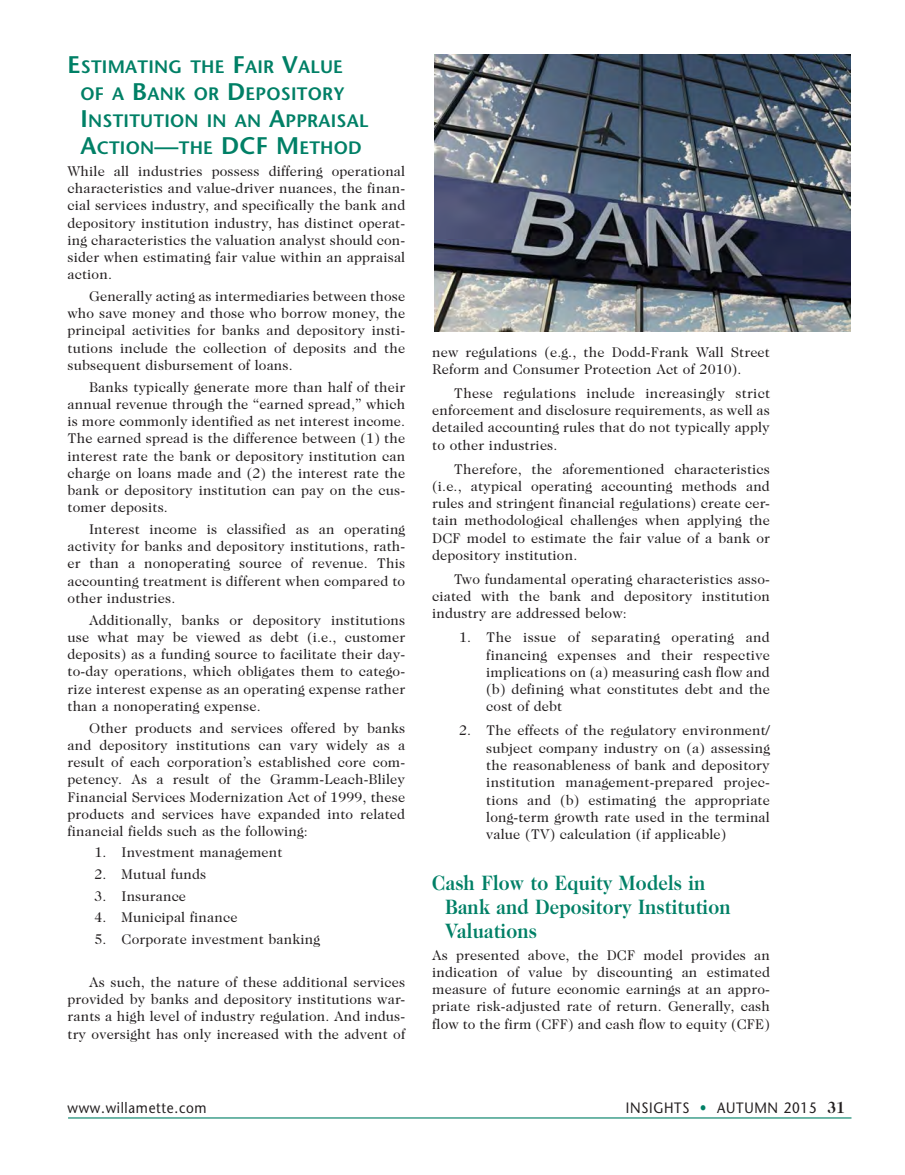
<style>
.page{position:relative;width:905px;height:1175px;background:#fff}
.page>*{position:absolute;margin:0;border:0;box-sizing:border-box;transform-origin:0 0}
.Sub_Heads_Caslon{font:700 21px/24px "Caslon Two Twenty Four";letter-spacing:.01em;color:#008066;scale:.9 1}
.Sub_Heads_Stone{font:600 18px/27px "Stone Sans";letter-spacing:.015em;color:#008066}
.t1{font:15px "Stone Sans";letter-spacing:.05em;color:#231f20;scale:.9 1}
.body{font:14.25px/17.2px "Caslon Two Twenty Four";letter-spacing:.01em;color:#231f20;text-align:justify}
.body_w_bullets{font:14.25px/17.2px "Caslon Two Twenty Four";letter-spacing:.01em;color:#231f20;text-align:justify}
.body__Intro_Paragr{font:14.25px/17.2px "Caslon Two Twenty Four";letter-spacing:.01em;color:#231f20;text-align:justify}
.s1{font-size:24px}
.s2{color:#008066}
.s3{font-family:"Caslon Two Twenty Four";font-weight:700;font-size:16.5px}
</style>
<div class="page">
<hr style="left:68px;top:1117px;width:783px;height:1px;background:#008066">
<img style="left:434px;top:54px;width:416px;height:278px">
<p class="Sub_Heads_Stone" style="left:80px;top:53px;width:289px;text-indent:-13px"><span class="s1">E</span>STIMATING THE <span class="s1">F</span>AIR <span class="s1">V</span>ALUE<br>OF A <span class="s1">B</span>ANK OR <span class="s1">D</span>EPOSITORY<br><span class="s1">I</span> NSTITUTION IN AN <span class="s1">A</span>PPRAISAL<br><span class="s1">A</span>CTION<span class="s1">—</span>THE <span class="s1">DCF M</span> ETHOD</p>
<p class="body__Intro_Paragr" style="left:68px;top:162px;width:339px">While all industries possess differing operational characteristics and value-driver nuances, the finan&shy;cial services industry, and specifically the bank and depository institution industry, has distinct operat&shy;ing characteristics the valuation analyst should con&shy;sider when estimating fair value within an appraisal action.</p>
<p class="body" style="left:68px;top:287px;width:339px;text-indent:22px">Generally acting as intermediaries between those who save money and those who borrow money, the principal activities for banks and depository insti&shy;tutions include the collection of deposits and the subsequent disbursement of loans.</p>
<p class="body" style="left:68px;top:378px;width:339px;text-indent:22px">Banks typically generate more than half of their annual revenue through the “earned spread,” which is more commonly identified as net interest income.<br>The earned spread is the difference between (1) the interest rate the bank or depository institution can charge on loans made and (2) the interest rate the bank or depository institution can pay on the cus&shy;tomer deposits.</p>
<p class="body" style="left:68px;top:520px;width:339px;text-indent:22px">Interest income is classified as an operating activity for banks and depository institutions, rath&shy;er than a nonoperating source of revenue. This accounting treatment is different when compared to other industries.</p>
<p class="body" style="left:68px;top:611px;width:339px;text-indent:22px">Additionally, banks or depository institutions use what may be viewed as debt (i.e., customer deposits) as a funding source to facilitate their day&shy;to-day operations, which obligates them to catego&shy;rize interest expense as an operating expense rather than a nonoperating expense.</p>
<p class="body" style="left:68px;top:719px;width:339px;text-indent:22px">Other products and services offered by banks and depository institutions can vary widely as a result of each corporation’s established core com&shy;petency. As a result of the Gramm-Leach-Bliley Financial Services Modernization Act of 1999, these products and services have expanded into related financial fields such as the following:</p>
<p class="body_w_bullets" style="left:94px;top:843px;width:189px">1. Investment management</p>
<p class="body_w_bullets" style="left:94px;top:865px;width:113px">2. Mutual funds</p>
<p class="body_w_bullets" style="left:94px;top:887px;width:93px">3. Insurance</p>
<p class="body_w_bullets" style="left:94px;top:908px;width:144px">4. Municipal finance</p>
<p class="body_w_bullets" style="left:94px;top:930px;width:227px">5. Corporate investment banking</p>
<p class="body" style="left:67px;top:973px;width:339px;text-indent:22px">As such, the nature of these additional services provided by banks and depository institutions war&shy;rants a high level of industry regulation. And indus&shy;try oversight has only increased with the advent of</p>
<p class="body" style="left:432px;top:343px;width:339px">new regulations (e.g., the Dodd-Frank Wall Street<br>Reform and Consumer Protection Act of 2010).</p>
<p class="body" style="left:432px;top:384px;width:339px;text-indent:22px">These regulations include increasingly strict enforcement and disclosure requirements, as well as detailed accounting rules that do not typically apply to other industries.</p>
<p class="body" style="left:432px;top:460px;width:339px;text-indent:22px">Therefore, the aforementioned characteristics (i.e., atypical operating accounting methods and rules and stringent financial regulations) create cer&shy;tain methodological challenges when applying the DCF model to estimate the fair value of a bank or depository institution.</p>
<p class="body" style="left:432px;top:570px;width:339px;text-indent:22px">Two fundamental operating characteristics asso&shy;ciated with the bank and depository institution industry are addressed below:</p>
<p class="body_w_bullets" style="left:486px;top:629px;width:285px;text-indent:-27px">1. The issue of separating operating and financing expenses and their respective implications on (a) measuring cash flow and (b) defining what constitutes debt and the cost of debt</p>
<p class="body_w_bullets" style="left:486px;top:722px;width:285px;text-indent:-27px">2. The effects of the regulatory environment/ subject company industry on (a) assessing the reasonableness of bank and depository institution management-prepared projec&shy;tions and (b) estimating the appropriate long-term growth rate used in the terminal value (TV) calculation (if applicable)</p>
<p class="Sub_Heads_Caslon" style="left:445px;top:870px;width:318px;text-indent:-13px">Cash Flow to Equity Models in<br>Bank and Depository Institution<br>Valuations</p>
<p class="body__Intro_Paragr" style="left:432px;top:946px;width:339px">As presented above, the DCF model provides an indication of value by discounting an estimated measure of future economic earnings at an appro&shy;priate risk-adjusted rate of return. Generally, cash flow to the firm (CFF) and cash flow to equity (CFE)</p>
<p class="t1" style="left:68px;top:1098px;width:156px">www.willamette. com</p>
<p class="t1" style="left:626px;top:1098px;width:245px">INSIGHTS <span class="s2">•</span> AUTUMN 2015 <span class="s3">31</span></p>
</div>
